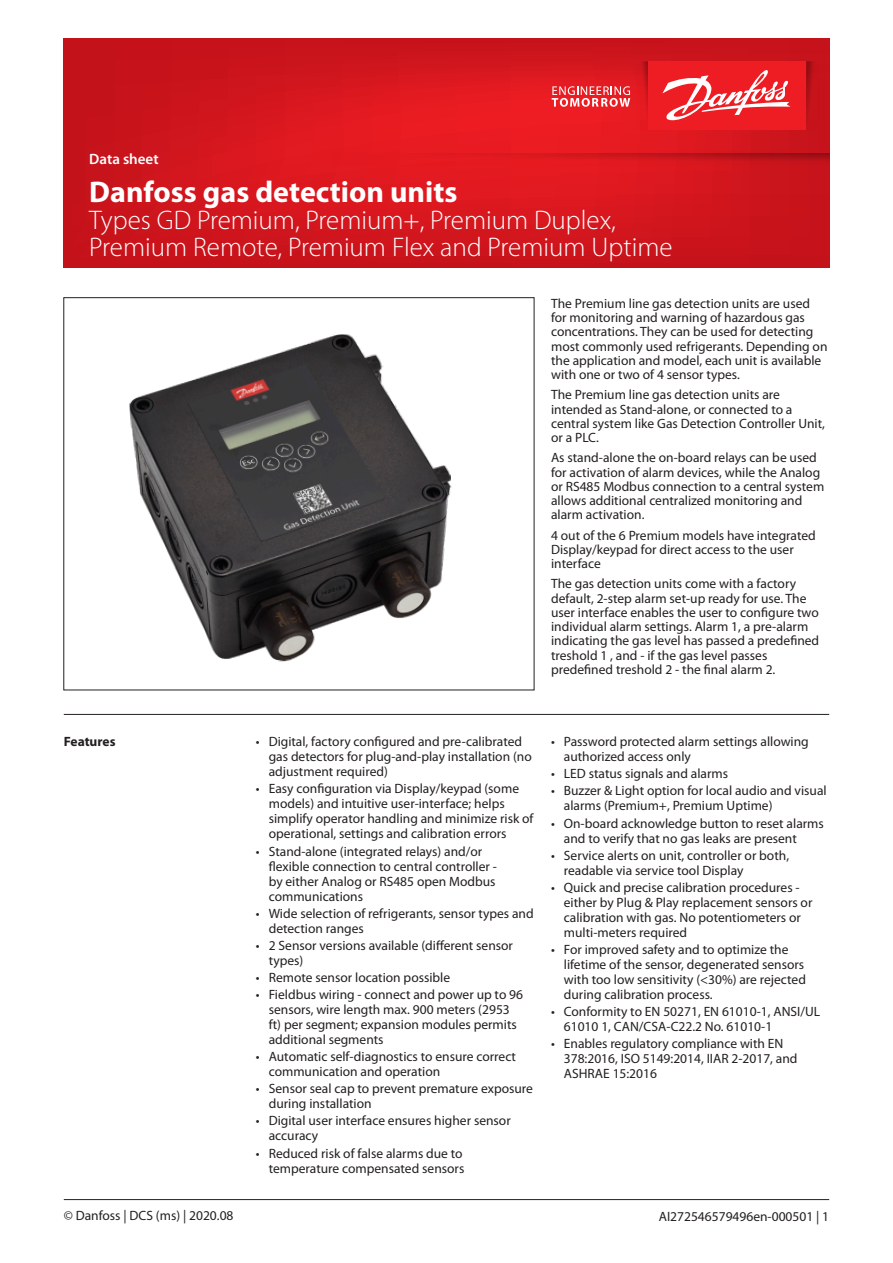
<style>
.page{position:relative;width:893px;height:1263px;background:#fff}
.page>*{position:absolute;margin:0;border:0;box-sizing:border-box;transform-origin:0 0}
.t1{font:700 30px "Myriad Pro";color:#fff}
.t2{font:300 27px/27px "Myriad Pro";color:#fff}
.t3{font:600 15px "Myriad Pro";color:#fff}
.Normtext{font:13.5px/15px "Myriad Pro";color:#231f20}
.Normtext__bold{font:700 13.5px "Myriad Pro";color:#231f20}
</style>
<div class="page">
<hr style="left:64px;top:714px;width:765px;height:1px;background:#231f20">
<img style="left:129px;top:334px;width:323px;height:328px">
<svg style="left:64px;top:38px;width:765px;height:230px;background:#d3151d"></svg>
<svg style="left:806px;top:61px;width:13px;height:69px"></svg>
<svg style="left:636px;top:61px;width:12px;height:69px"></svg>
<div style="left:648px;top:61px;width:158px;height:69px;background:#ee1d23"></div>
<svg style="left:552px;top:86px;width:78px;height:21px;background:#f0696d"></svg>
<svg style="left:662px;top:70px;width:128px;height:51px"></svg>
<svg style="left:332px;top:153px;width:497px;height:13px;background:#d4171d"></svg>
<hr style="left:64px;top:1199px;width:765px;height:1px;background:#231f20">
<p class="t3" style="left:89px;top:151px;width:71px">Data sheet</p>
<h1 class="t1" style="left:89px;top:175px;width:370px">Danfoss gas detection units</h1>
<h2 class="t2" style="left:89px;top:207px;width:585px">Types GD Premium, Premium+, Premium Duplex,<br>Premium Remote, Premium Flex and Premium Uptime</h2>
<p class="Normtext" style="left:551px;top:296px;width:278px;line-height:14.2px">The Premium line gas detection units are used for monitoring and warning of hazardous gas concentrations. They can be used for detecting most commonly used refrigerants. Depending on the application and model, each unit is available with one or two of 4 sensor types.</p>
<p class="Normtext" style="left:551px;top:388px;width:275px;line-height:14.2px">The Premium line gas detection units are intended as Stand-alone, or connected to a central system like Gas Detection Controller Unit, or a PLC.</p>
<p class="Normtext" style="left:551px;top:451px;width:275px;line-height:14.2px">As stand-alone the on-board relays can be used for activation of alarm devices, while the Analog or RS485 Modbus connection to a central system allows additional centralized monitoring and alarm activation.</p>
<p class="Normtext" style="left:551px;top:528px;width:266px;line-height:14.2px">4 out of the 6 Premium models have integrated<br>Display/keypad for direct access to the user interface</p>
<p class="Normtext" style="left:551px;top:577px;width:270px;line-height:14.2px">The gas detection units come with a factory default, 2-step alarm set-up ready for use. The user interface enables the user to configure two individual alarm settings. Alarm 1, a pre-alarm indicating the gas level has passed a predefined treshold 1 , and - if the gas level passes predefined treshold 2 - the final alarm 2.</p>
<p class="Normtext__bold" style="left:64px;top:734px;width:53px">Features</p>
<p class="Normtext" style="left:269px;top:734px;width:265px;text-indent:-13px">• Digital, factory configured and pre-calibrated gas detectors for plug-and-play installation (no adjustment required)</p>
<p class="Normtext" style="left:269px;top:782px;width:266px;text-indent:-13px">• Easy configuration via Display/keypad (some models) and intuitive user-interface; helps simplify operator handling and minimize risk of operational, settings and calibration errors</p>
<p class="Normtext" style="left:269px;top:844px;width:230px;text-indent:-13px">• Stand-alone (integrated relays) and/or flexible connection to central controller - by either Analog or RS485 open Modbus communications</p>
<p class="Normtext" style="left:269px;top:906px;width:266px;text-indent:-13px">• Wide selection of refrigerants, sensor types and detection ranges</p>
<p class="Normtext" style="left:269px;top:938px;width:246px;text-indent:-13px">• 2 Sensor versions available (different sensor types)</p>
<p class="Normtext" style="left:256px;top:970px;width:196px">• Remote sensor location possible</p>
<p class="Normtext" style="left:269px;top:987px;width:256px;text-indent:-13px">• Fieldbus wiring - connect and power up to 96 sensors, wire length max. 900 meters (2953 ft) per segment; expansion modules permits additional segments</p>
<p class="Normtext" style="left:269px;top:1049px;width:249px;text-indent:-13px">• Automatic self-diagnostics to ensure correct communication and operation</p>
<p class="Normtext" style="left:269px;top:1081px;width:266px;text-indent:-13px">• Sensor seal cap to prevent premature exposure during installation</p>
<p class="Normtext" style="left:269px;top:1114px;width:244px;text-indent:-13px">• Digital user interface ensures higher sensor accuracy</p>
<p class="Normtext" style="left:256px;top:1146px;width:210px;text-align:right">• Reduced risk of false alarms due to temperature compensated sensors</p>
<p class="Normtext" style="left:564px;top:734px;width:246px;text-indent:-13px">• Password protected alarm settings allowing authorized access only</p>
<p class="Normtext" style="left:551px;top:767px;width:179px">• LED status signals and alarms</p>
<p class="Normtext" style="left:564px;top:784px;width:264px;text-indent:-13px">• Buzzer &amp; Light option for local audio and visual alarms (Premium+, Premium Uptime)</p>
<p class="Normtext" style="left:564px;top:816px;width:262px;text-indent:-13px">• On-board acknowledge button to reset alarms and to verify that no gas leaks are present</p>
<p class="Normtext" style="left:564px;top:848px;width:227px;text-indent:-13px">• Service alerts on unit, controller or both, readable via service tool Display</p>
<p class="Normtext" style="left:564px;top:880px;width:250px;text-indent:-13px">• Quick and precise calibration procedures - either by Plug &amp; Play replacement sensors or calibration with gas. No potentiometers or multi-meters required</p>
<p class="Normtext" style="left:564px;top:942px;width:244px;text-indent:-13px">• For improved safety and to optimize the lifetime of the sensor, degenerated sensors with too low sensitivity (&lt;30%) are rejected during calibration process.</p>
<p class="Normtext" style="left:564px;top:1004px;width:258px;text-indent:-13px">• Conformity to EN 50271, EN 61010-1, ANSI/UL<br>61010 1, CAN/CSA-C22.2 No. 61010-1</p>
<p class="Normtext" style="left:564px;top:1036px;width:235px;text-indent:-13px">• Enables regulatory compliance with EN<br>378:2016, ISO 5149:2014, IIAR 2-2017, and<br>ASHRAE 15:2016</p>
<p class="Normtext" style="left:64px;top:1209px;width:171px">© Danfoss | DCS (ms) | 2020.08</p>
<p class="Normtext" style="left:659px;top:1209px;width:172px">AI272546579496en-000501 | 1</p>
</div>
